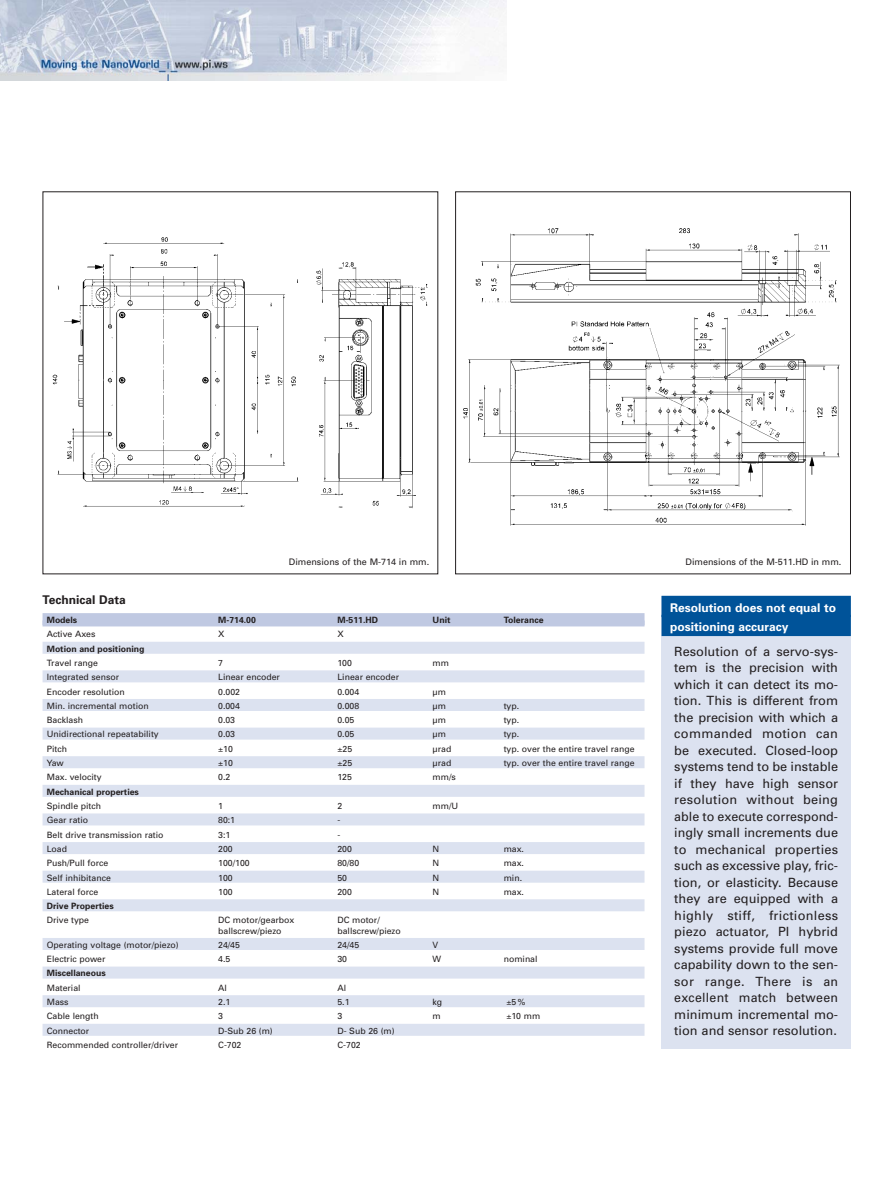
<style>
.page{position:relative;width:893px;height:1190px;background:#fff}
.page>*{position:absolute;margin:0;border:0;box-sizing:border-box;transform-origin:0 0}
.t1{font:12.75px/16.5px "Univers";color:#231f20;text-align:justify}
.t2{font:700 12px/19px "Univers";color:#fff}
.t3{font:700 12px "Univers";color:#231f20}
.t4{font:9px "Univers";color:#231f20}
.t5{font:8.7px "Univers";color:#231f20}
.t6{font:700 8.7px "Univers";color:#231f20}
</style>
<div class="page">
<img style="left:0;top:0;width:506px;height:81px">
<div style="left:43px;top:613px;width:601px;height:12px;background:#c0c9e2"></div>
<div style="left:43px;top:620px;width:601px;height:6px;background:#c0c9e2"></div>
<div style="left:43px;top:641px;width:601px;height:12px;background:#dce2f0"></div>
<div style="left:43px;top:670px;width:601px;height:12px;background:#dce2f0"></div>
<div style="left:43px;top:699px;width:601px;height:12px;background:#dce2f0"></div>
<div style="left:43px;top:727px;width:601px;height:12px;background:#dce2f0"></div>
<div style="left:43px;top:756px;width:601px;height:12px;background:#dce2f0"></div>
<div style="left:43px;top:785px;width:601px;height:12px;background:#dce2f0"></div>
<div style="left:43px;top:813px;width:601px;height:12px;background:#dce2f0"></div>
<div style="left:43px;top:842px;width:601px;height:12px;background:#dce2f0"></div>
<div style="left:43px;top:870px;width:601px;height:12px;background:#dce2f0"></div>
<div style="left:43px;top:899px;width:601px;height:12px;background:#dce2f0"></div>
<div style="left:43px;top:938px;width:601px;height:12px;background:#dce2f0"></div>
<div style="left:43px;top:966px;width:601px;height:12px;background:#dce2f0"></div>
<div style="left:43px;top:995px;width:601px;height:12px;background:#dce2f0"></div>
<div style="left:43px;top:1023px;width:601px;height:12px;background:#dce2f0"></div>
<div style="left:661px;top:596px;width:189px;height:452px;background:#dce2f0"></div>
<div style="left:661px;top:596px;width:189px;height:10px;background:#005399"></div>
<div style="left:661px;top:606px;width:189px;height:11px;background:#005399"></div>
<div style="left:661px;top:615px;width:189px;height:10px;background:#005399"></div>
<div style="left:661px;top:625px;width:189px;height:11px;background:#005399"></div>
<svg style="left:42px;top:191px;width:809px;height:383px"></svg>
<img style="left:42px;top:234px;width:392px;height:284px">
<img style="left:462px;top:216px;width:384px;height:315px">
<p class="t4" style="left:289px;top:558px;width:142px">Dimensions of the M-714 in mm.</p>
<p class="t4" style="left:685px;top:558px;width:157px">Dimensions of the M-511.HD in mm.</p>
<h2 class="t3" style="left:43px;top:596px;width:85px">Technical Data</h2>
<p class="t6" style="left:47px;top:616px;width:32px">Models</p>
<p class="t6" style="left:218px;top:616px;width:39px">M-714.00</p>
<p class="t6" style="left:337px;top:616px;width:42px">M-511.HD</p>
<p class="t6" style="left:432px;top:616px;width:19px">Unit</p>
<p class="t6" style="left:503px;top:616px;width:41px">Tolerance</p>
<p class="t5" style="left:47px;top:631px;width:50px">Active Axes</p>
<p class="t5" style="left:218px;top:631px;width:8px">X</p>
<p class="t5" style="left:337px;top:631px;width:8px">X</p>
<p class="t6" style="left:47px;top:645px;width:99px">Motion and positioning</p>
<p class="t5" style="left:47px;top:659px;width:53px">Travel range</p>
<p class="t5" style="left:218px;top:659px;width:6px">7</p>
<p class="t5" style="left:337px;top:659px;width:16px">100</p>
<p class="t5" style="left:432px;top:659px;width:18px">mm</p>
<p class="t5" style="left:47px;top:674px;width:74px">Integrated sensor</p>
<p class="t5" style="left:218px;top:674px;width:63px">Linear encoder</p>
<p class="t5" style="left:337px;top:674px;width:63px">Linear encoder</p>
<p class="t5" style="left:47px;top:688px;width:80px">Encoder resolution</p>
<p class="t5" style="left:218px;top:688px;width:23px">0.002</p>
<p class="t5" style="left:337px;top:688px;width:23px">0.004</p>
<p class="t5" style="left:432px;top:688px;width:15px">µm</p>
<p class="t5" style="left:47px;top:702px;width:103px">Min. incremental motion</p>
<p class="t5" style="left:218px;top:702px;width:23px">0.004</p>
<p class="t5" style="left:337px;top:702px;width:23px">0.008</p>
<p class="t5" style="left:432px;top:702px;width:15px">µm</p>
<p class="t5" style="left:503px;top:702px;width:17px">typ.</p>
<p class="t5" style="left:47px;top:717px;width:38px">Backlash</p>
<p class="t5" style="left:218px;top:717px;width:18px">0.03</p>
<p class="t5" style="left:337px;top:717px;width:18px">0.05</p>
<p class="t5" style="left:432px;top:717px;width:15px">µm</p>
<p class="t5" style="left:503px;top:717px;width:17px">typ.</p>
<p class="t5" style="left:47px;top:731px;width:113px">Unidirectional repeatability</p>
<p class="t5" style="left:218px;top:731px;width:18px">0.03</p>
<p class="t5" style="left:337px;top:731px;width:18px">0.05</p>
<p class="t5" style="left:432px;top:731px;width:15px">µm</p>
<p class="t5" style="left:503px;top:731px;width:17px">typ.</p>
<p class="t5" style="left:47px;top:745px;width:22px">Pitch</p>
<p class="t5" style="left:218px;top:745px;width:16px">±10</p>
<p class="t5" style="left:337px;top:745px;width:16px">±25</p>
<p class="t5" style="left:432px;top:745px;width:20px">µrad</p>
<p class="t5" style="left:503px;top:745px;width:132px">typ. over the entire travel range</p>
<p class="t5" style="left:47px;top:759px;width:19px">Yaw</p>
<p class="t5" style="left:218px;top:759px;width:16px">±10</p>
<p class="t5" style="left:337px;top:759px;width:16px">±25</p>
<p class="t5" style="left:432px;top:759px;width:20px">µrad</p>
<p class="t5" style="left:503px;top:759px;width:132px">typ. over the entire travel range</p>
<p class="t5" style="left:47px;top:774px;width:56px">Max. velocity</p>
<p class="t5" style="left:218px;top:774px;width:14px">0.2</p>
<p class="t5" style="left:337px;top:774px;width:16px">125</p>
<p class="t5" style="left:432px;top:774px;width:25px">mm/s</p>
<p class="t6" style="left:47px;top:788px;width:94px">Mechanical properties</p>
<p class="t5" style="left:47px;top:802px;width:56px">Spindle pitch</p>
<p class="t5" style="left:218px;top:802px;width:6px">1</p>
<p class="t5" style="left:337px;top:802px;width:6px">2</p>
<p class="t5" style="left:432px;top:802px;width:27px">mm/U</p>
<p class="t5" style="left:47px;top:817px;width:43px">Gear ratio</p>
<p class="t5" style="left:218px;top:817px;width:18px">80:1</p>
<p class="t5" style="left:337px;top:817px;width:4px">-</p>
<p class="t5" style="left:47px;top:831px;width:118px">Belt drive transmission ratio</p>
<p class="t5" style="left:218px;top:831px;width:14px">3:1</p>
<p class="t5" style="left:337px;top:831px;width:4px">-</p>
<p class="t5" style="left:47px;top:845px;width:22px">Load</p>
<p class="t5" style="left:218px;top:845px;width:16px">200</p>
<p class="t5" style="left:337px;top:845px;width:16px">200</p>
<p class="t5" style="left:432px;top:845px;width:8px">N</p>
<p class="t5" style="left:503px;top:845px;width:22px">max.</p>
<p class="t5" style="left:47px;top:860px;width:63px">Push/Pull force</p>
<p class="t5" style="left:218px;top:860px;width:33px">100/100</p>
<p class="t5" style="left:337px;top:860px;width:23px">80/80</p>
<p class="t5" style="left:432px;top:860px;width:8px">N</p>
<p class="t5" style="left:503px;top:860px;width:22px">max.</p>
<p class="t5" style="left:47px;top:874px;width:66px">Self inhibitance</p>
<p class="t5" style="left:218px;top:874px;width:16px">100</p>
<p class="t5" style="left:337px;top:874px;width:11px">50</p>
<p class="t5" style="left:432px;top:874px;width:8px">N</p>
<p class="t5" style="left:503px;top:874px;width:20px">min.</p>
<p class="t5" style="left:47px;top:888px;width:53px">Lateral force</p>
<p class="t5" style="left:218px;top:888px;width:16px">100</p>
<p class="t5" style="left:337px;top:888px;width:16px">200</p>
<p class="t5" style="left:432px;top:888px;width:8px">N</p>
<p class="t5" style="left:503px;top:888px;width:22px">max.</p>
<p class="t6" style="left:47px;top:903px;width:68px">Drive Properties</p>
<p class="t5" style="left:47px;top:917px;width:44px">Drive type</p>
<p class="t5" style="left:218px;top:917px;width:78px">DC motor/gearbox</p>
<p class="t5" style="left:337px;top:917px;width:44px">DC motor/</p>
<p class="t5" style="left:218px;top:927px;width:65px">ballscrew/piezo</p>
<p class="t5" style="left:337px;top:927px;width:65px">ballscrew/piezo</p>
<p class="t5" style="left:47px;top:941px;width:133px">Operating voltage (motor/piezo)</p>
<p class="t5" style="left:218px;top:941px;width:23px">24/45</p>
<p class="t5" style="left:337px;top:941px;width:23px">24/45</p>
<p class="t5" style="left:432px;top:941px;width:7px">V</p>
<p class="t5" style="left:47px;top:955px;width:60px">Electric power</p>
<p class="t5" style="left:218px;top:955px;width:14px">4.5</p>
<p class="t5" style="left:337px;top:955px;width:11px">30</p>
<p class="t5" style="left:432px;top:955px;width:10px">W</p>
<p class="t5" style="left:503px;top:955px;width:35px">nominal</p>
<p class="t6" style="left:47px;top:970px;width:60px">Miscellaneous</p>
<p class="t5" style="left:47px;top:984px;width:35px">Material</p>
<p class="t5" style="left:218px;top:984px;width:10px">Al</p>
<p class="t5" style="left:337px;top:984px;width:10px">Al</p>
<p class="t5" style="left:47px;top:998px;width:23px">Mass</p>
<p class="t5" style="left:218px;top:998px;width:14px">2.1</p>
<p class="t5" style="left:337px;top:998px;width:14px">5.1</p>
<p class="t5" style="left:432px;top:998px;width:11px">kg</p>
<p class="t5" style="left:506px;top:998px;width:21px">±5%</p>
<p class="t5" style="left:47px;top:1013px;width:53px">Cable length</p>
<p class="t5" style="left:218px;top:1013px;width:6px">3</p>
<p class="t5" style="left:337px;top:1013px;width:6px">3</p>
<p class="t5" style="left:432px;top:1013px;width:10px">m</p>
<p class="t5" style="left:506px;top:1013px;width:35px">±10 mm</p>
<p class="t5" style="left:47px;top:1027px;width:44px">Connector</p>
<p class="t5" style="left:218px;top:1027px;width:56px">D-Sub 26 (m)</p>
<p class="t5" style="left:337px;top:1027px;width:59px">D- Sub 26 (m)</p>
<p class="t5" style="left:47px;top:1041px;width:133px">Recommended controller/driver</p>
<p class="t5" style="left:218px;top:1041px;width:25px">C-702</p>
<p class="t5" style="left:337px;top:1041px;width:25px">C-702</p>
<h2 class="t2" style="left:670px;top:599px;width:168px">Resolution does not equal to positioning accuracy</h2>
<p class="t1" style="left:674px;top:644px;width:165px">Resolution of a servo-sys&shy;tem is the precision with which it can detect its mo&shy;tion. This is different from the precision with which a commanded motion can be executed. Closed-loop systems tend to be instable if they have high sensor resolution without being able to execute correspond&shy;ingly small increments due to mechanical properties such as excessive play, fric&shy;tion, or elasticity. Because they are equipped with a highly stiff, frictionless piezo actuator, PI hybrid systems provide full move capability down to the sen&shy;sor range. There is an excellent match between minimum incremental mo&shy;tion and sensor resolution.</p>
</div>
